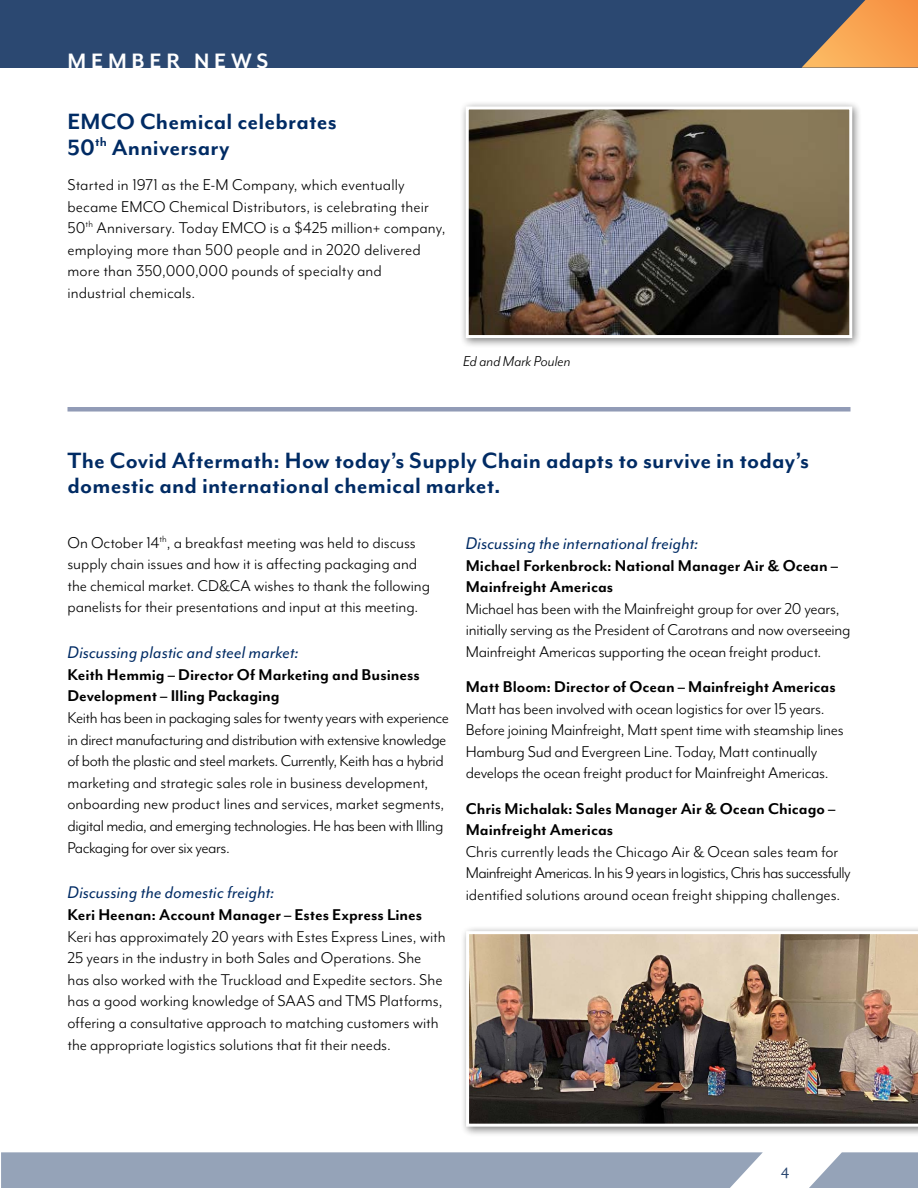
<style>
.page{position:relative;width:918px;height:1188px;background:#fff}
.page>*{position:absolute;margin:0;border:0;box-sizing:border-box;transform-origin:0 0}
.t1{font:700 25.5px/25.5px "Mr Eaves Mod OT";letter-spacing:.005em;color:#002b64}
.t2{font:700 24px "Mr Eaves Mod OT";letter-spacing:.2em;color:#fff}
.t3{font:italic 19.5px "Mr Eaves Mod OT";letter-spacing:.01em;color:#002b64}
.t4{font:18px/21.6px "Mr Eaves Mod OT";letter-spacing:-.005em;color:#000}
.t5{font:18px/21.6px "Mr Eaves Mod OT";letter-spacing:-.025em;color:#000}
.t6{font:700 18px/21.6px "Mr Eaves Mod OT";color:#000}
.t7{font:italic 16.5px "Mr Eaves Mod OT";letter-spacing:.005em;color:#000}
.t8{font:16.5px "Mr Eaves San OT";color:#2b4871}
</style>
<div class="page">
<div style="left:1px;top:1152px;width:762px;height:36px;background:#95a3b8"></div>
<svg style="left:809px;top:1152px;width:109px;height:36px"></svg>
<div style="left:0;top:0;width:918px;height:68px;background:#2b4871"></div>
<svg style="left:802px;top:0;width:116px;height:68px"></svg>
<div style="left:460px;top:101px;width:402px;height:247px;background:#000;opacity:.5"></div>
<img style="left:470px;top:110px;width:378px;height:224px">
<div style="left:466px;top:106px;width:386px;height:232px;border:3px solid #fff"></div>
<div style="left:460px;top:925px;width:458px;height:212px;background:#000;opacity:.5"></div>
<img style="left:466px;top:931px;width:452px;height:196px">
<div style="left:68px;top:407px;width:782px;height:5px;background:#919bb6"></div>
<h2 class="t2" style="left:68px;top:47px;width:202px">MEMBER NEWS</h2>
<h1 class="t1" style="left:68px;top:109px;width:271px">EMCO Chemical celebrates<br>50<sup>th</sup> Anniversary</h1>
<p class="t4" style="left:67px;top:174px;width:380px">Started in 1971 as the E-M Company, which eventually became EMCO Chemical Distributors, is celebrating their 50<sup>th</sup> Anniversary. Today EMCO is a $425 million+ company, employing more than 500 people and in 2020 delivered more than 350,000,000 pounds of specialty and<br>industrial chemicals.</p>
<p class="t7" style="left:463px;top:353px;width:109px">Ed and Mark Poulen</p>
<h1 class="t1" style="left:68px;top:448px;width:743px">The Covid Aftermath: How today’s Supply Chain adapts to survive in today’s domestic and international chemical market.</h1>
<p class="t4" style="left:67px;top:532px;width:364px">On October 14<sup>th</sup>, a breakfast meeting was held to discuss supply chain issues and how it is affecting packaging and the chemical market. CD&amp;CA wishes to thank the following panelists for their presentations and input at this meeting.</p>
<p class="t3" style="left:68px;top:642px;width:233px">Discussing plastic and steel market:</p>
<p class="t6" style="left:68px;top:664px;width:354px">Keith Hemmig – Director Of Marketing and Business<br>Development – Illing Packaging</p>
<p class="t5" style="left:68px;top:707px;width:383px">Keith has been in packaging sales for twenty years with experience in direct manufacturing and distribution with extensive knowledge of both the plastic and steel markets. Currently, Keith has a hybrid marketing and strategic sales role in business development, onboarding new product lines and services, market segments, digital media, and emerging technologies. He has been with Illing Packaging for over six years.</p>
<p class="t3" style="left:68px;top:882px;width:209px">Discussing the domestic freight:</p>
<p class="t6" style="left:68px;top:904px;width:356px">Keri Heenan: Account Manager – Estes Express Lines</p>
<p class="t4" style="left:68px;top:926px;width:380px">Keri has approximately 20 years with Estes Express Lines, with 25 years in the industry in both Sales and Operations. She has also worked with the Truckload and Expedite sectors. She has a good working knowledge of SAAS and TMS Platforms, offering a consultative approach to matching customers with the appropriate logistics solutions that fit their needs.</p>
<p class="t3" style="left:466px;top:533px;width:234px">Discussing the international freight:</p>
<p class="t6" style="left:466px;top:555px;width:374px">Michael Forkenbrock: National Manager Air &amp; Ocean –<br>Mainfreight Americas</p>
<p class="t4" style="left:466px;top:598px;width:386px">Michael has been with the Mainfreight group for over 20 years, initially serving as the President of Carotrans and now overseeing<br>Mainfreight Americas supporting the ocean freight product.</p>
<p class="t6" style="left:466px;top:676px;width:372px">Matt Bloom: Director of Ocean – Mainfreight Americas</p>
<p class="t4" style="left:466px;top:698px;width:380px">Matt has been involved with ocean logistics for over 15 years.<br>Before joining Mainfreight, Matt spent time with steamship lines Hamburg Sud and Evergreen Line. Today, Matt continually develops the ocean freight product for Mainfreight Americas.</p>
<p class="t6" style="left:466px;top:798px;width:371px">Chris Michalak: Sales Manager Air &amp; Ocean Chicago –<br>Mainfreight Americas</p>
<p class="t4" style="left:466px;top:841px;width:387px">Chris currently leads the Chicago Air &amp; Ocean sales team for<br>Mainfreight Americas. In his 9 years in logistics, Chris has successfully identified solutions around ocean freight shipping challenges.</p>
<p class="t8" style="left:781px;top:1161px;width:10px">4</p>
</div>
